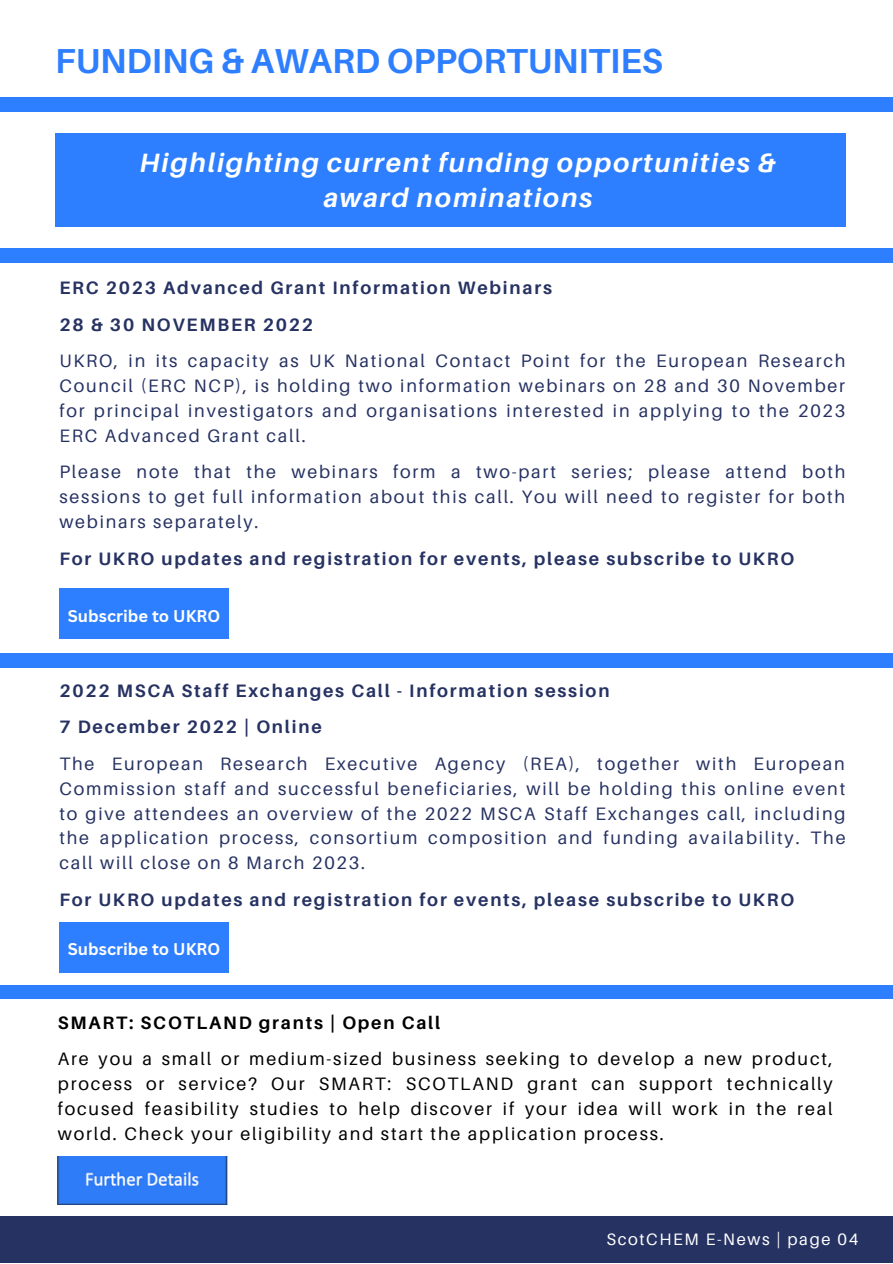
<style>
.page{position:relative;width:893px;height:1264px;background:#fff}
.page>*{position:absolute;margin:0;border:0;box-sizing:border-box;transform-origin:0 0}
.t1{font:700 34.65px "Aileron";color:#2e7fff}
.t2{font:italic 700 26.55px/34.8px "Aileron";letter-spacing:.07em;color:#fff;text-align:center}
.t3{font:18px/24.8px "Aileron";letter-spacing:.1em;color:#263262;text-align:justify}
.t4{font:18px/24.8px "Aileron";letter-spacing:.1em;color:#000;text-align:justify}
.t5{font:700 18px/36.8px "Aileron";letter-spacing:.1em;color:#263262}
.t6{font:700 18px "Aileron";letter-spacing:.1em;color:#000}
.t7{font:700 16.5px "Canva Sans";color:#fff}
.t8{font:16.5px "Aileron";letter-spacing:.1em;color:#fff}
</style>
<div class="page">
<div style="left:0;top:1216px;width:892px;height:46px;background:#263262"></div>
<div style="left:0;top:98px;width:892px;height:13px;background:#2e7fff"></div>
<div style="left:0;top:248px;width:892px;height:14px;background:#2e7fff"></div>
<div style="left:55px;top:134px;width:790px;height:92px;background:#2e7fff"></div>
<div style="left:0;top:653px;width:892px;height:14px;background:#2e7fff"></div>
<div style="left:0;top:985px;width:892px;height:13px;background:#2e7fff"></div>
<img style="left:58px;top:1156px;width:170px;height:48px">
<div style="left:59px;top:588px;width:170px;height:51px;background:#2e7fff"></div>
<div style="left:59px;top:922px;width:170px;height:50px;background:#2e7fff"></div>
<h1 class="t1" style="left:55px;top:40px;width:609px">FUNDING &amp; AWARD OPPORTUNITIES</h1>
<h2 class="t2" style="left:140px;top:145px;width:637px">Highlighting current funding opportunities &amp; award nominations</h2>
<p class="t5" style="left:59px;top:269px;width:494px">ERC 2023 Advanced Grant Information Webinars<br>28 &amp; 30 NOVEMBER 2022</p>
<p class="t3" style="left:59px;top:348px;width:787px">UKRO, in its capacity as UK National Contact Point for the European Research Council (ERC NCP), is holding two information webinars on 28 and 30 November for principal investigators and organisations interested in applying to the 2023<br>ERC Advanced Grant call.</p>
<p class="t3" style="left:59px;top:459px;width:787px">Please note that the webinars form a two-part series; please attend both sessions to get full information about this call. You will need to register for both webinars separately.</p>
<p class="t5" style="left:59px;top:539px;width:736px">For UKRO updates and registration for events, please subscribe to UKRO</p>
<p class="t7" style="left:68px;top:604px;width:154px">Subscribe to UKRO</p>
<p class="t5" style="left:59px;top:671px;width:551px">2022 MSCA Staff Exchanges Call - Information session<br>7 December 2022 | Online</p>
<p class="t3" style="left:59px;top:751px;width:787px">The European Research Executive Agency (REA), together with European Commission staff and successful beneficiaries, will be holding this online event to give attendees an overview of the 2022 MSCA Staff Exchanges call, including the application process, consortium composition and funding availability. The call will close on 8 March 2023.</p>
<p class="t5" style="left:59px;top:880px;width:736px">For UKRO updates and registration for events, please subscribe to UKRO</p>
<p class="t7" style="left:68px;top:937px;width:154px">Subscribe to UKRO</p>
<p class="t6" style="left:58px;top:1011px;width:384px">SMART: SCOTLAND grants | Open Call</p>
<p class="t4" style="left:58px;top:1046px;width:776px">Are you a small or medium-sized business seeking to develop a new product, process or service? Our SMART: SCOTLAND grant can support technically focused feasibility studies to help discover if your idea will work in the real world. Check your eligibility and start the application process.</p>
<p class="t8" style="left:606px;top:1229px;width:253px">ScotCHEM E-News | page 04</p>
</div>
